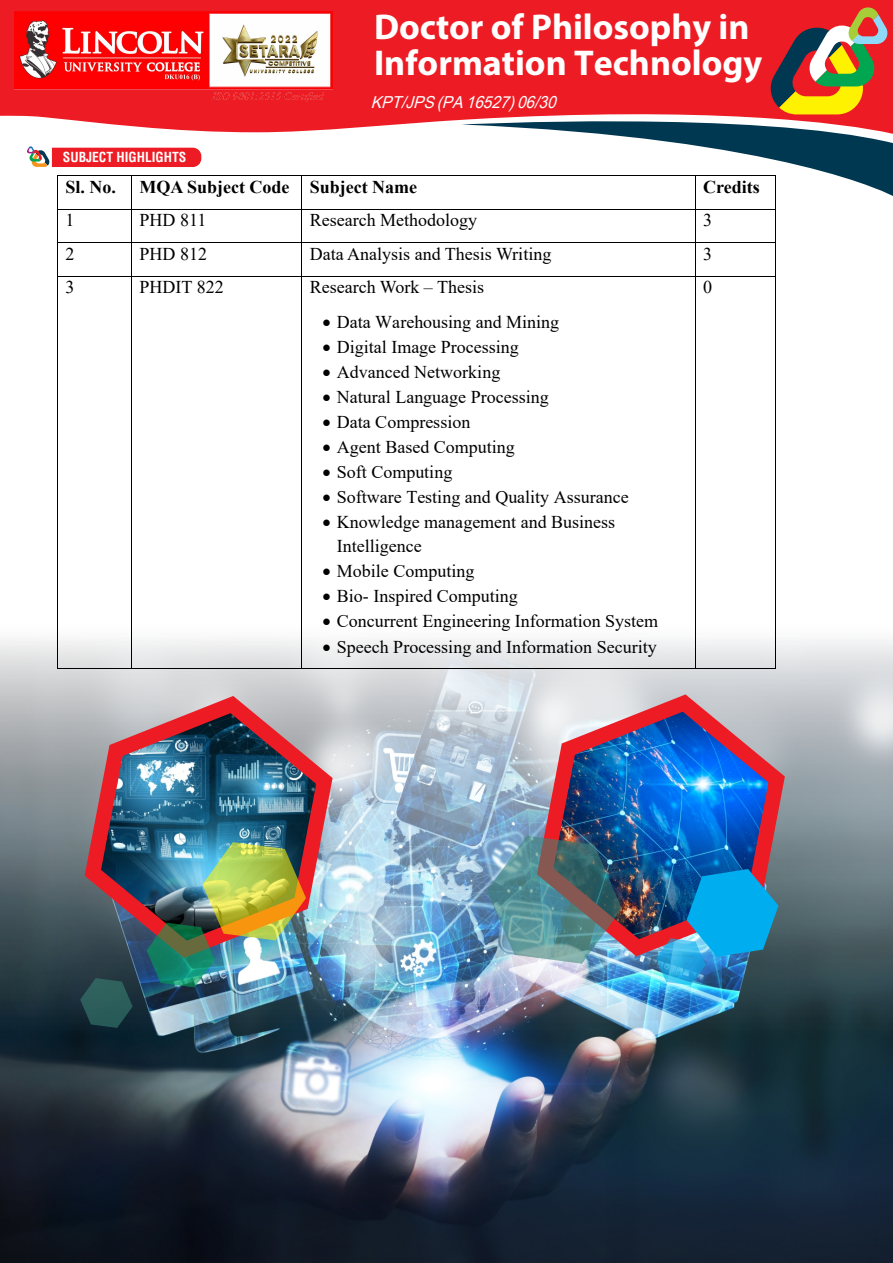
<style>
.page{position:relative;width:893px;height:1263px;background:#fff}
.page>*{position:absolute;margin:0;border:0;box-sizing:border-box;transform-origin:0 0}
.t1{font:700 36px/36px "Myriad Pro";color:#fff}
.t2{font:18px/23.7px "Times New Roman";color:#000}
.t3{font:700 18px "Times New Roman";color:#000}
.t4{font:italic 16.5px "Arial Narrow";color:#fff;scale:1.14 1}
.t5{font:700 condensed 13.5px "Switzerland";color:#fff}
</style>
<div class="page">
<svg style="left:0;top:0;width:893px;height:133px;background:#ee3138"></svg>
<svg style="left:27px;top:146px;width:174px;height:21px;background:#e84347"></svg>
<img style="left:0;top:640px;width:893px;height:622px">
<img style="left:524px;top:683px;width:274px;height:284px">
<img style="left:487px;top:836px;width:135px;height:128px">
<img style="left:656px;top:869px;width:122px;height:116px">
<img style="left:72px;top:685px;width:273px;height:284px">
<svg style="left:80px;top:978px;width:53px;height:50px;background:#254e50"></svg>
<img style="left:147px;top:842px;width:159px;height:145px">
<hr style="left:58px;top:175px;width:73px;height:1px;background:#000">
<hr style="left:132px;top:175px;width:169px;height:1px;background:#000">
<hr style="left:302px;top:175px;width:393px;height:1px;background:#000">
<svg style="left:461px;top:6px;width:432px;height:190px"></svg>
<hr style="left:57px;top:176px;width:1px;height:33px;background:#000">
<hr style="left:131px;top:176px;width:1px;height:33px;background:#000">
<hr style="left:301px;top:176px;width:1px;height:33px;background:#000">
<hr style="left:695px;top:176px;width:1px;height:33px;background:#000">
<hr style="left:775px;top:176px;width:1px;height:33px;background:#000">
<hr style="left:58px;top:209px;width:73px;height:1px;background:#000">
<hr style="left:132px;top:209px;width:169px;height:1px;background:#000">
<hr style="left:302px;top:209px;width:393px;height:1px;background:#000">
<hr style="left:695px;top:209px;width:80px;height:1px;background:#000">
<hr style="left:57px;top:209px;width:1px;height:33px;background:#000">
<hr style="left:131px;top:209px;width:1px;height:33px;background:#000">
<hr style="left:301px;top:209px;width:1px;height:33px;background:#000">
<hr style="left:695px;top:209px;width:1px;height:33px;background:#000">
<hr style="left:775px;top:209px;width:1px;height:33px;background:#000">
<hr style="left:58px;top:242px;width:73px;height:1px;background:#000">
<hr style="left:132px;top:242px;width:169px;height:1px;background:#000">
<hr style="left:302px;top:242px;width:393px;height:1px;background:#000">
<hr style="left:695px;top:242px;width:80px;height:1px;background:#000">
<hr style="left:57px;top:243px;width:1px;height:33px;background:#000">
<hr style="left:131px;top:243px;width:1px;height:33px;background:#000">
<hr style="left:301px;top:243px;width:1px;height:33px;background:#000">
<hr style="left:695px;top:243px;width:1px;height:33px;background:#000">
<hr style="left:775px;top:243px;width:1px;height:33px;background:#000">
<hr style="left:58px;top:276px;width:73px;height:1px;background:#000">
<hr style="left:132px;top:276px;width:169px;height:1px;background:#000">
<hr style="left:302px;top:276px;width:393px;height:1px;background:#000">
<hr style="left:695px;top:276px;width:80px;height:1px;background:#000">
<hr style="left:57px;top:277px;width:1px;height:391px;background:#000">
<hr style="left:58px;top:668px;width:73px;height:1px;background:#000">
<hr style="left:131px;top:277px;width:1px;height:391px;background:#000">
<hr style="left:132px;top:668px;width:169px;height:1px;background:#000">
<hr style="left:301px;top:277px;width:1px;height:391px;background:#000">
<hr style="left:302px;top:668px;width:393px;height:1px;background:#000">
<hr style="left:695px;top:277px;width:1px;height:391px;background:#000">
<hr style="left:695px;top:668px;width:80px;height:1px;background:#000">
<hr style="left:775px;top:277px;width:1px;height:391px;background:#000">
<img style="left:14px;top:12px;width:319px;height:90px">
<h1 class="t1" style="left:374px;top:8px;width:390px">Doctor of Philosophy in<br>Information Technology</h1>
<p class="t4" style="left:371px;top:90px;width:169px">KPT/JPS(PA16527)06/30</p>
<p class="t5" style="left:63px;top:152px;width:125px">SUBJECT HIGHLIGHTS</p>
<p class="t3" style="left:65px;top:177px;width:52px">Sl. No.</p>
<p class="t3" style="left:140px;top:177px;width:279px">MQA Subject Code Subject Name</p>
<p class="t3" style="left:703px;top:177px;width:58px">Credits</p>
<p class="t2" style="left:65px;top:208px;width:10px">1</p>
<p class="t2" style="left:140px;top:208px;width:68px">PHD 811</p>
<p class="t2" style="left:310px;top:208px;width:169px">Research Methodology</p>
<p class="t2" style="left:703px;top:208px;width:10px">3</p>
<p class="t2" style="left:65px;top:242px;width:10px">2</p>
<p class="t2" style="left:140px;top:242px;width:69px">PHD 812</p>
<p class="t2" style="left:310px;top:242px;width:243px">Data Analysis and Thesis Writing</p>
<p class="t2" style="left:703px;top:242px;width:10px">3</p>
<p class="t2" style="left:65px;top:275px;width:10px">3</p>
<p class="t2" style="left:140px;top:275px;width:86px">PHDIT 822</p>
<p class="t2" style="left:310px;top:275px;width:176px">Research Work – Thesis</p>
<p class="t2" style="left:323px;top:310px;width:238px">• Data Warehousing and Mining</p>
<p class="t2" style="left:323px;top:335px;width:198px">• Digital Image Processing</p>
<p class="t2" style="left:323px;top:360px;width:179px">• Advanced Networking</p>
<p class="t2" style="left:323px;top:385px;width:228px">• Natural Language Processing</p>
<p class="t2" style="left:323px;top:410px;width:149px">• Data Compression</p>
<p class="t2" style="left:323px;top:435px;width:194px">• Agent Based Computing</p>
<p class="t2" style="left:323px;top:460px;width:131px">• Soft Computing</p>
<p class="t2" style="left:323px;top:485px;width:308px">• Software Testing and Quality Assurance</p>
<p class="t2" style="left:337px;top:510px;width:280px;text-indent:-14px">• Knowledge management and Business<br>Intelligence</p>
<p class="t2" style="left:323px;top:559px;width:153px">• Mobile Computing</p>
<p class="t2" style="left:323px;top:584px;width:197px">• Bio- Inspired Computing</p>
<p class="t2" style="left:323px;top:609px;width:337px">• Concurrent Engineering Information System</p>
<p class="t2" style="left:323px;top:635px;width:336px">• Speech Processing and Information Security</p>
<p class="t2" style="left:703px;top:275px;width:10px">0</p>
</div>
